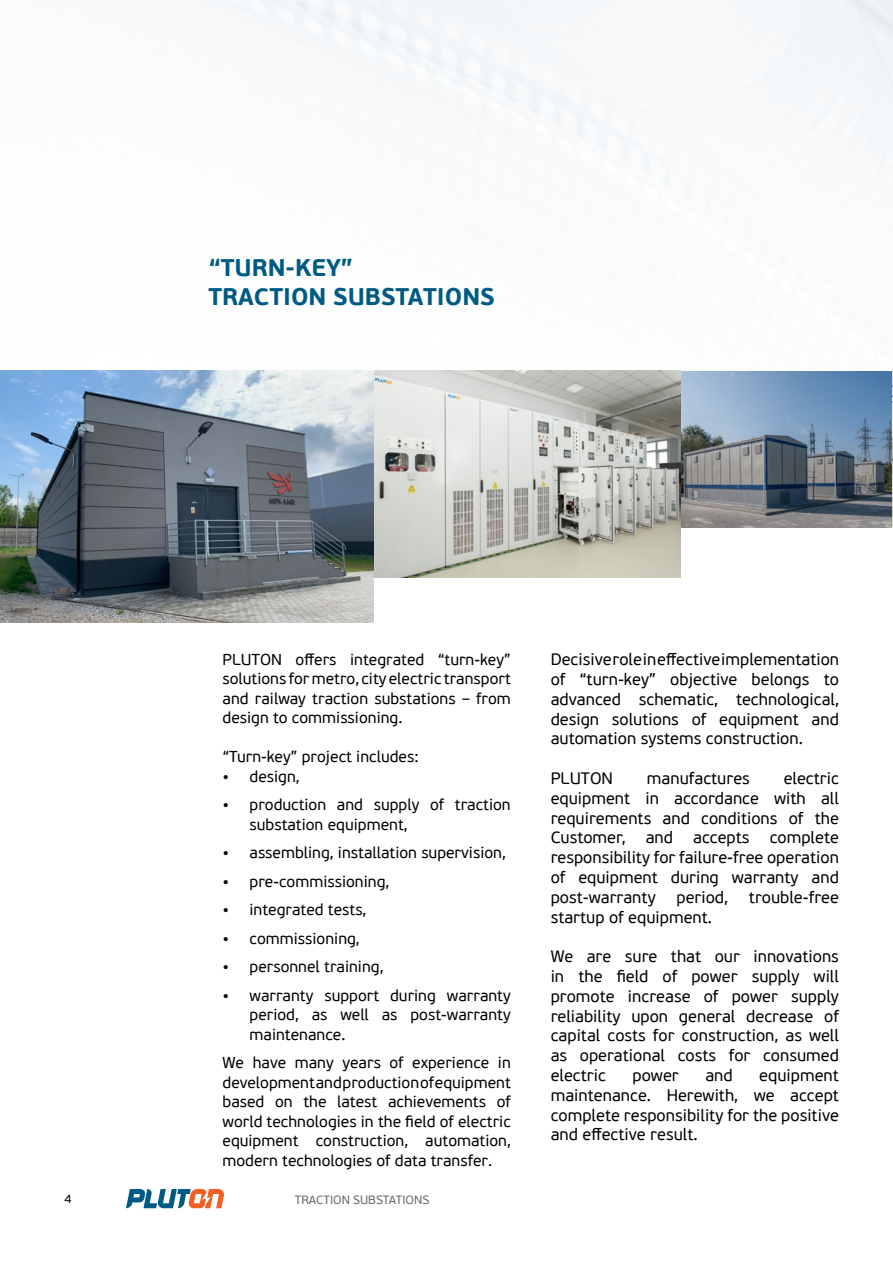
<style>
.page{position:relative;width:893px;height:1263px;background:#fff}
.page>*{position:absolute;margin:0;border:0;box-sizing:border-box;transform-origin:0 0}
.t1{font:700 24px/28.8px "PF Beau Sans Pro";color:#005a84}
.t2{font:16.5px/19.8px "PF Beau Sans Pro";color:#000;text-align:justify}
.t3{font:15.75px/19.5px "PF Beau Sans Pro";color:#000;text-align:justify}
.t4{font:12px "PF Beau Sans Pro";color:#676868}
.t5{font:12px "PF Beau Sans Pro";color:#000}
.s1{font-size:16.5px}
</style>
<div class="page">
<svg style="left:126px;top:1189px;width:99px;height:19px"></svg>
<img style="left:681px;top:370px;width:212px;height:157px">
<img style="left:374px;top:371px;width:307px;height:207px">
<img style="left:0;top:371px;width:374px;height:252px">
<h1 class="t1" style="left:208px;top:254px;width:288px">“TURN-KEY”<br>TRACTION SUBSTATIONS</h1>
<p class="t3" style="left:223px;top:650px;width:290px">PLUTON offers integrated “turn-key” solutions for metro, city electric transport and railway traction substations – from design to commissioning.</p>
<p class="t3" style="left:223px;top:747px;width:198px">“Turn-key” project includes:</p>
<p class="t3" style="left:223px;top:767px;width:79px"><span class="s1">•</span> design,</p>
<p class="t3" style="left:250px;top:795px;width:263px;text-indent:-27px"><span class="s1">•</span> production and supply of traction substation equipment,</p>
<p class="t3" style="left:223px;top:843px;width:285px"><span class="s1">•</span> assembling, installation supervision,</p>
<p class="t3" style="left:223px;top:872px;width:168px"><span class="s1">•</span> pre-commissioning,</p>
<p class="t3" style="left:223px;top:900px;width:145px"><span class="s1">•</span> integrated tests,</p>
<p class="t3" style="left:223px;top:929px;width:139px"><span class="s1">•</span> commissioning,</p>
<p class="t3" style="left:223px;top:957px;width:162px"><span class="s1">•</span> personnel training,</p>
<p class="t3" style="left:250px;top:986px;width:263px;text-indent:-27px"><span class="s1">•</span> warranty support during warranty period, as well as post-warranty maintenance.</p>
<p class="t3" style="left:223px;top:1053px;width:290px">We have many years of experience in development and production of equipment based on the latest achievements of world technologies in the field of electric equipment construction, automation, modern technologies of data transfer.</p>
<p class="t5" style="left:65px;top:1192px;width:9px">4</p>
<p class="t4" style="left:295px;top:1193px;width:136px">TRACTION SUBSTATIONS</p>
<p class="t2" style="left:551px;top:650px;width:290px">Decisive role in effective implementation of “turn-key” objective belongs to advanced schematic, technological, design solutions of equipment and automation systems construction.</p>
<p class="t2" style="left:551px;top:769px;width:64px">PLUTON</p>
<p class="t2" style="left:647px;top:769px;width:104px">manufactures</p>
<p class="t2" style="left:551px;top:769px;width:290px;text-indent:233px">electric equipment in accordance with all requirements and conditions of the Customer, and accepts complete responsibility for failure-free operation of equipment during warranty and post-warranty</p>
<p class="t2" style="left:676px;top:887px;width:53px">period,</p>
<p class="t2" style="left:749px;top:887px;width:92px">trouble-free</p>
<p class="t2" style="left:551px;top:907px;width:163px">startup of equipment.</p>
<p class="t2" style="left:551px;top:947px;width:290px">We are sure that our innovations in the field of power supply will promote increase of power supply reliability upon general decrease of capital costs for construction, as well as operational costs for consumed electric</p>
<p class="t2" style="left:632px;top:1066px;width:48px">power</p>
<p class="t2" style="left:705px;top:1066px;width:29px">and</p>
<p class="t2" style="left:551px;top:1066px;width:290px;text-indent:209px">equipment maintenance. Herewith, we accept complete responsibility for the positive and effective result.</p>
</div>
